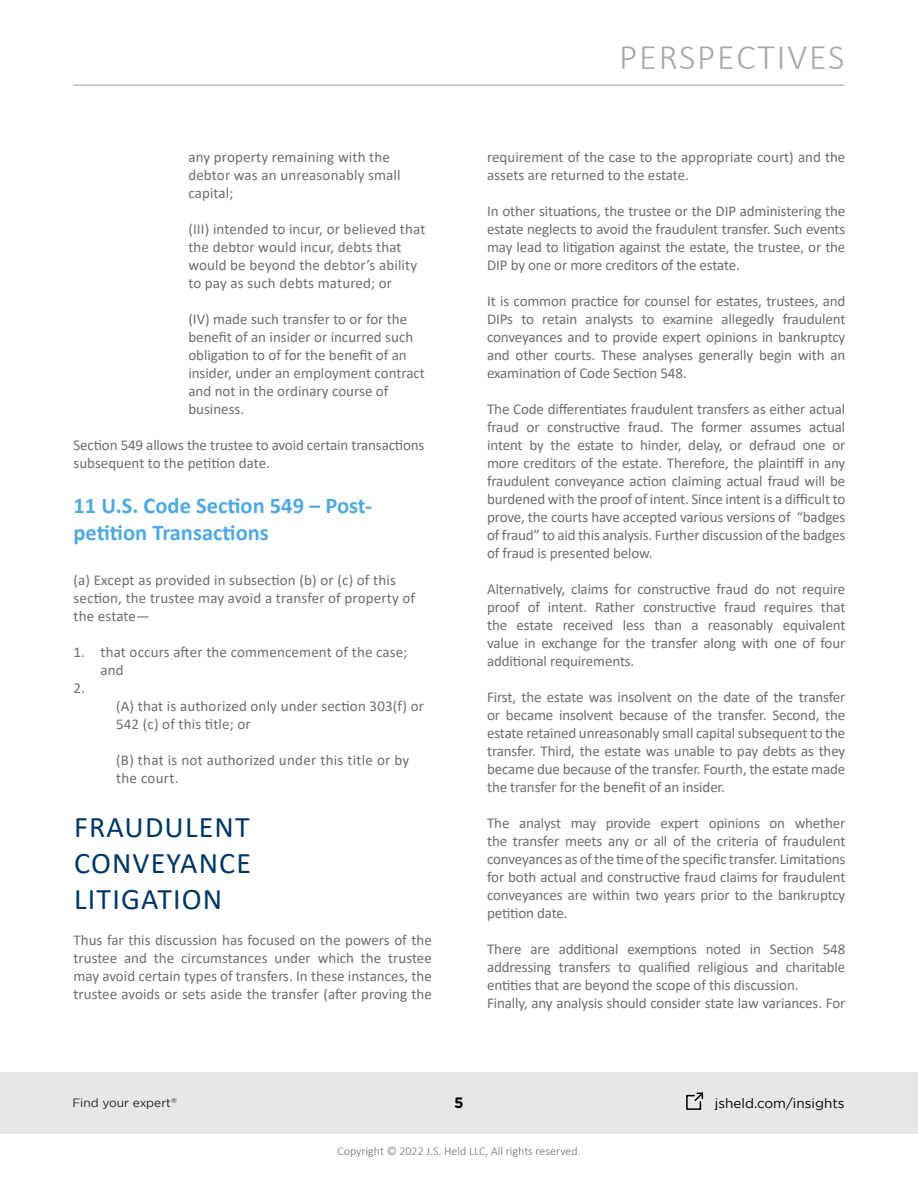
<style>
.page{position:relative;width:918px;height:1188px;background:#fff}
.page>*{position:absolute;margin:0;border:0;box-sizing:border-box;transform-origin:0 0}
.t1{font:300 36px "Calibri";letter-spacing:.05em;color:#a6a8aa}
.t2{font:30px/36px "Calibri";letter-spacing:.04em;color:#003764;text-align:justify}
.t3{font:700 22.5px/27px "Calibri";color:#4fa9df}
.t4{font:15px/18px "Calibri";letter-spacing:-.005em;color:#6d6e70}
.t5{font:15px/18px "Calibri";letter-spacing:.02em;color:#6d6e70}
.t6{font:700 15px "Gotham";color:#000}
.t7{font:13.5px "Gotham";color:#000}
.t8{font:300 12px "Calibri";color:#6e6f71}
.t9{font:12px "Gotham";color:#241f21}
.t10{font:7.05px "Gotham";color:#241f21}
</style>
<div class="page">
<div style="left:0;top:1072px;width:918px;height:62px;background:#e7e7e7"></div>
<hr style="left:74px;top:85px;width:770px;height:1px;background:#a6a8ab">
<svg style="left:686px;top:1092px;width:18px;height:18px"></svg>
<p class="t4" style="left:188px;top:148px;width:214px">any property remaining with the debtor was an unreasonably small capital;</p>
<p class="t4" style="left:188px;top:220px;width:239px">(III) intended to incur, or believed that the debtor would incur, debts that would be beyond the debtor’s ability to pay as such debts matured; or</p>
<p class="t4" style="left:188px;top:310px;width:238px">(IV) made such transfer to or for the benefit of an insider or incurred such obligation to of for the benefit of an insider, under an employment contract and not in the ordinary course of business.</p>
<p class="t4" style="left:74px;top:436px;width:352px">Section 549 allows the trustee to avoid certain transactions subsequent to the petition date.</p>
<h3 class="t3" style="left:74px;top:492px;width:300px">11 U.S. Code Section 549 – Post&shy;petition Transactions</h3>
<p class="t4" style="left:74px;top:571px;width:343px">(a) Except as provided in subsection (b) or (c) of this section, the trustee may avoid a transfer of property of the estate—</p>
<p class="t4" style="left:74px;top:643px;width:336px">1. that occurs after the commencement of the case;</p>
<p class="t4" style="left:101px;top:661px;width:25px">and</p>
<p class="t4" style="left:74px;top:679px;width:13px">2.</p>
<p class="t4" style="left:116px;top:697px;width:309px">(A) that is authorized only under section 303(f) or</p>
<p class="t4" style="left:116px;top:715px;width:136px">542 (c) of this title; or</p>
<p class="t5" style="left:116px;top:751px;width:295px">(B) that is not authorized under this title or by the court.</p>
<h2 class="t2" style="left:74px;top:808px;width:178px">FRAUDULENT CONVEYANCE LITIGATION</h2>
<p class="t4" style="left:74px;top:931px;width:360px;text-align:justify">Thus far this discussion has focused on the powers of the trustee and the circumstances under which the trustee may avoid certain types of transfers. In these instances, the trustee avoids or sets aside the transfer (after proving the</p>
<h1 class="t1" style="left:619px;top:35px;width:227px">PERSPECTIVES</h1>
<p class="t4" style="left:487px;top:148px;width:360px">requirement of the case to the appropriate court) and the assets are returned to the estate.</p>
<p class="t4" style="left:487px;top:202px;width:360px;text-align:justify">In other situations, the trustee or the DIP administering the estate neglects to avoid the fraudulent transfer. Such events may lead to litigation against the estate, the trustee, or the DIP by one or more creditors of the estate.</p>
<p class="t4" style="left:487px;top:292px;width:360px;text-align:justify">It is common practice for counsel for estates, trustees, and DIPs to retain analysts to examine allegedly fraudulent conveyances and to provide expert opinions in bankruptcy and other courts. These analyses generally begin with an examination of Code Section 548.</p>
<p class="t4" style="left:487px;top:400px;width:360px;text-align:justify">The Code differentiates fraudulent transfers as either actual fraud or constructive fraud. The former assumes actual intent by the estate to hinder, delay, or defraud one or more creditors of the estate. Therefore, the plaintiff in any fraudulent conveyance action claiming actual fraud will be burdened with the proof of intent. Since intent is a difficult to prove, the courts have accepted various versions of “badges of fraud” to aid this analysis. Further discussion of the badges of fraud is presented below.</p>
<p class="t4" style="left:487px;top:580px;width:360px;text-align:justify">Alternatively, claims for constructive fraud do not require proof of intent. Rather constructive fraud requires that the estate received less than a reasonably equivalent value in exchange for the transfer along with one of four additional requirements.</p>
<p class="t4" style="left:487px;top:688px;width:360px;text-align:justify">First, the estate was insolvent on the date of the transfer or became insolvent because of the transfer. Second, the estate retained unreasonably small capital subsequent to the transfer. Third, the estate was unable to pay debts as they became due because of the transfer. Fourth, the estate made the transfer for the benefit of an insider.</p>
<p class="t4" style="left:487px;top:814px;width:360px;text-align:justify">The analyst may provide expert opinions on whether the transfer meets any or all of the criteria of fraudulent conveyances as of the time of the specific transfer. Limitations for both actual and constructive fraud claims for fraudulent conveyances are within two years prior to the bankruptcy petition date.</p>
<p class="t4" style="left:487px;top:940px;width:360px">There are additional exemptions noted in Section 548 addressing transfers to qualified religious and charitable entities that are beyond the scope of this discussion.<br>Finally, any analysis should consider state law variances. For</p>
<p class="t9" style="left:72px;top:1096px;width:100px">Find your expert</p>
<p class="t6" style="left:454px;top:1093px;width:11px">5</p>
<p class="t7" style="left:715px;top:1095px;width:131px">jsheld.com/insights</p>
<p class="t10" style="left:171px;top:1096px;width:7px">®</p>
<p class="t8" style="left:337px;top:1144px;width:245px">Copyright © 2022 J.S. Held LLC, All rights reserved.</p>
</div>
